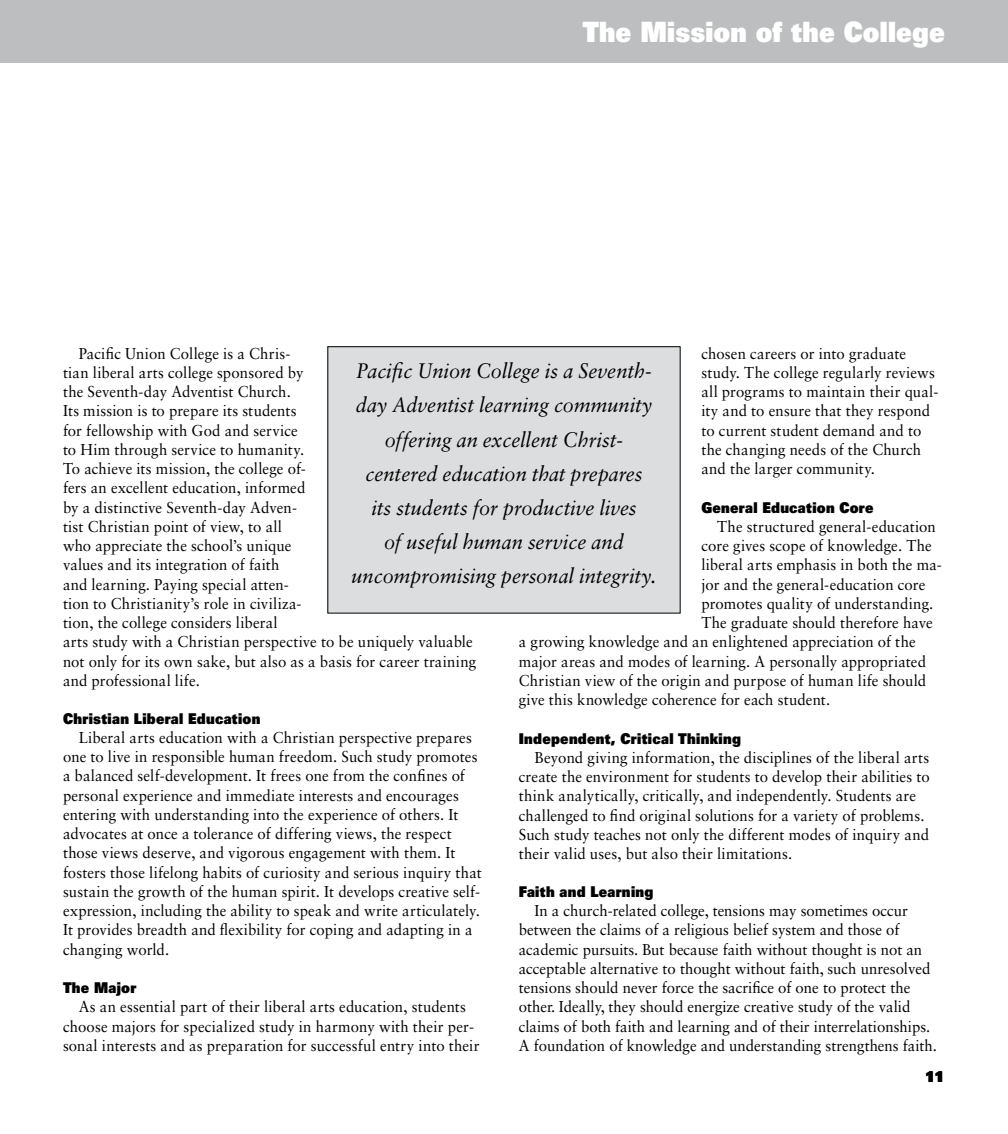
<style>
.page{position:relative;width:1008px;height:1134px;background:#fff}
.page>*{position:absolute;margin:0;border:0;box-sizing:border-box;transform-origin:0 0}
.t1{font:28px "Univers LT Std X Black";letter-spacing:.005em;color:#fff;scale:.9 1}
.t2{font:italic 21px/34.1px "Sabon LT Std";color:#000;text-align:center;scale:.95 1}
.t3{font:15.75px/19.2px "Sabon LT Std";letter-spacing:.005em;color:#000;scale:.95 1}
.t4{font:14.88px "Univers LT Std X Black";letter-spacing:.025em;color:#000;scale:.9 1}
.t5{font:14.88px "Univers LT Std X Black";letter-spacing:.025em;color:#000}
</style>
<div class="page">
<div style="left:0;top:0;width:1008px;height:63px;background:#bcbec0"></div>
<div style="left:328px;top:347px;width:352px;height:266px;background:#dcddde"></div>
<h1 class="t1" style="left:583px;top:14px;width:404px">The Mission of the College</h1>
<p class="t3" style="left:63px;top:343px;width:437px;text-indent:16px">Pacific Union College is a Chris-<br>tian liberal arts college sponsored by<br>the Seventh-day Adventist Church.<br>Its mission is to prepare its students<br>for fellowship with God and service<br>to Him through service to humanity.<br>To achieve its mission, the college of-<br>fers an excellent education, informed<br>by a distinctive Seventh-day Adven-<br>tist Christian point of view, to all<br>who appreciate the school’s unique<br>values and its integration of faith<br>and learning. Paying special atten-<br>tion to Christianity’s role in civiliza-<br>tion, the college considers liberal<br>arts study with a Christian perspective to be uniquely valuable not only for its own sake, but also as a basis for career training and professional life.</p>
<p class="t4" style="left:63px;top:708px;width:221px">Christian Liberal Education</p>
<p class="t3" style="left:63px;top:728px;width:442px;text-indent:16px">Liberal arts education with a Christian perspective prepares one to live in responsible human freedom. Such study promotes a balanced self-development. It frees one from the confines of personal experience and immediate interests and encourages entering with understanding into the experience of others. It advocates at once a tolerance of differing views, the respect those views deserve, and vigorous engagement with them. It fosters those lifelong habits of curiosity and serious inquiry that sustain the growth of the human spirit. It develops creative self&shy;expression, including the ability to speak and write articulately.<br>It provides breadth and flexibility for coping and adapting in a changing world.</p>
<p class="t4" style="left:63px;top:978px;width:83px">The Major</p>
<p class="t3" style="left:63px;top:997px;width:440px;text-align:center">As an essential part of their liberal arts education, students choose majors for specialized study in harmony with their per&shy;sonal interests and as preparation for successful entry into their</p>
<p class="t3" style="left:701px;top:343px;width:251px">chosen careers or into graduate study. The college regularly reviews all programs to maintain their qual&shy;ity and to ensure that they respond to current student demand and to the changing needs of the Church and the larger community.</p>
<p class="t4" style="left:701px;top:497px;width:193px">General Education Core</p>
<p class="t3" style="left:717px;top:517px;width:232px">The structured general-education</p>
<p class="t3" style="left:701px;top:536px;width:244px">core gives scope of knowledge. The</p>
<p class="t3" style="left:701px;top:555px;width:255px">liberal arts emphasis in both the ma-</p>
<p class="t3" style="left:701px;top:574px;width:237px">jor and the general-education core</p>
<p class="t3" style="left:701px;top:594px;width:246px">promotes quality of understanding.</p>
<p class="t3" style="left:701px;top:613px;width:245px">The graduate should therefore have</p>
<p class="t3" style="left:519px;top:632px;width:419px">a growing knowledge and an enlightened appreciation of the</p>
<p class="t3" style="left:519px;top:651px;width:430px">major areas and modes of learning. A personally appropriated</p>
<p class="t3" style="left:519px;top:671px;width:430px">Christian view of the origin and purpose of human life should</p>
<p class="t3" style="left:519px;top:690px;width:329px">give this knowledge coherence for each student.</p>
<p class="t4" style="left:519px;top:728px;width:249px">Independent, Critical Thinking</p>
<p class="t3" style="left:519px;top:748px;width:434px;text-indent:16px">Beyond giving information, the disciplines of the liberal arts create the environment for students to develop their abilities to think analytically, critically, and independently. Students are challenged to find original solutions for a variety of problems.<br>Such study teaches not only the different modes of inquiry and their valid uses, but also their limitations.</p>
<p class="t4" style="left:519px;top:882px;width:151px">Faith and Learning</p>
<p class="t3" style="left:519px;top:901px;width:442px;text-indent:16px">In a church-related college, tensions may sometimes occur between the claims of a religious belief system and those of academic pursuits. But because faith without thought is not an acceptable alternative to thought without faith, such unresolved tensions should never force the sacrifice of one to protect the other. Ideally, they should energize creative study of the valid claims of both faith and learning and of their interrelationships.<br>A foundation of knowledge and understanding strengthens faith.</p>
<h2 class="t2" style="left:351px;top:354px;width:323px">Pacific Union College is a Seventh&shy;day Adventist learning community offering an excellent Christ&shy;centered education that prepares<br>its students for productive lives<br>of useful human service and uncompromising personal integrity.</h2>
<p class="t5" style="left:925px;top:1066px;width:21px">11</p>
</div>
